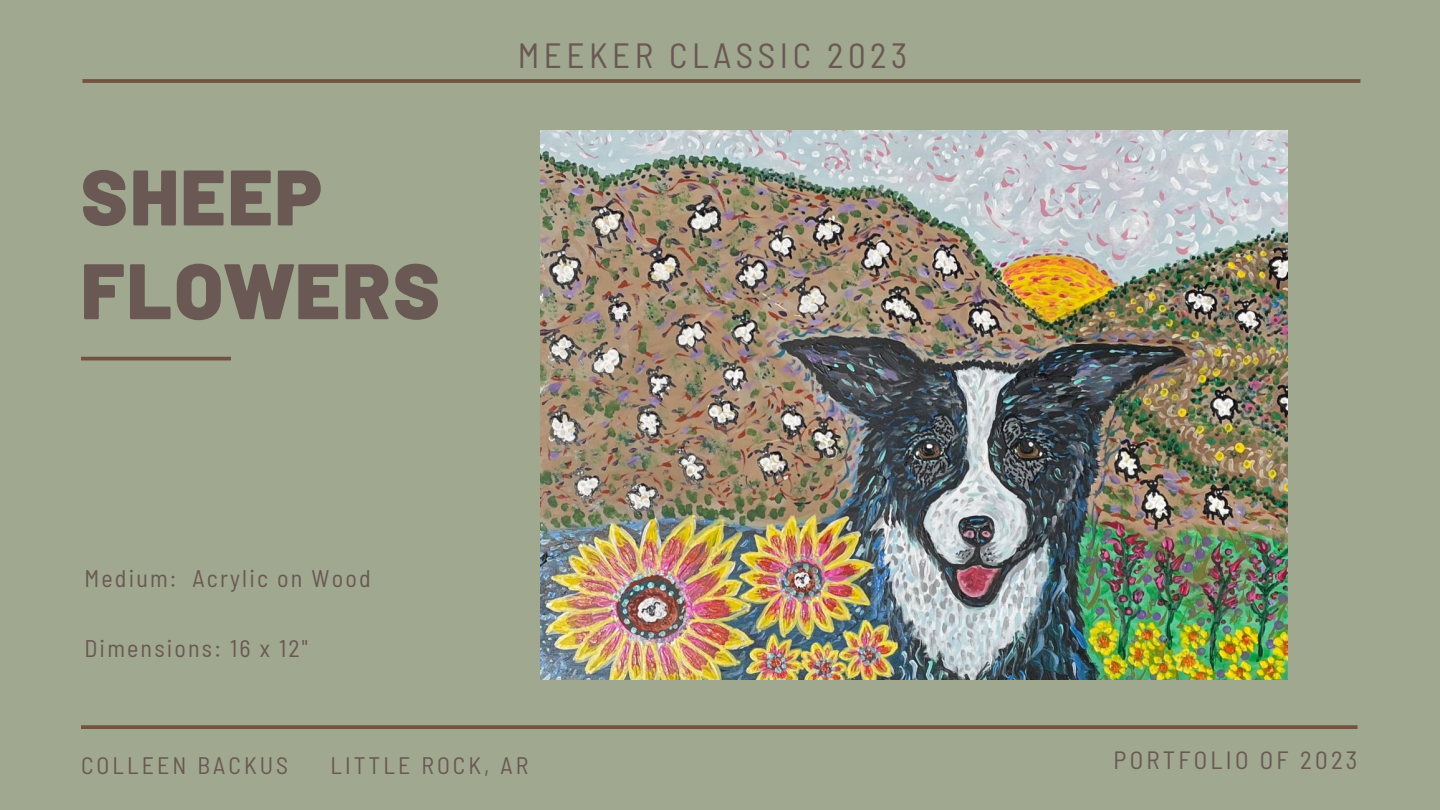
<style>
.page{position:relative;width:1440px;height:810px;background:#a0a88f}
.page>*{position:absolute;margin:0;border:0;box-sizing:border-box;transform-origin:0 0}
.t1{font:900 78.5px "Barlow";letter-spacing:.03em;color:#695853}
.t2{font:semi-condensed 35px "Barlow";letter-spacing:.13em;color:#695853}
.t3{font:semi-condensed 25px "Barlow";letter-spacing:.13em;color:#695853}
.t4{font:semi-condensed 24px "Barlow";letter-spacing:.09em;color:#695853}
.t5{font:semi-condensed 23.8px "Barlow";letter-spacing:.13em;color:#695853}
</style>
<div class="page">
<hr style="left:82px;top:79px;width:1278px;height:4px;background:#785c49">
<svg style="left:81px;top:725px;width:1277px;height:4px;background:#755744"></svg>
<img style="left:541px;top:130px;width:747px;height:550px">
<hr style="left:81px;top:357px;width:150px;height:3px;background:#735240">
<p class="t1" style="left:81px;top:147px;width:243px">SHEEP</p>
<p class="t1" style="left:81px;top:241px;width:361px">FLOWERS</p>
<p class="t2" style="left:518px;top:33px;width:391px">MEEKER CLASSIC 2023</p>
<p class="t4" style="left:84px;top:563px;width:288px">Medium: Acrylic on Wood</p>
<p class="t4" style="left:84px;top:633px;width:225px">Dimensions: 16 x 12"</p>
<p class="t5" style="left:81px;top:750px;width:209px">COLLEEN BACKUS</p>
<p class="t5" style="left:330px;top:750px;width:199px">LITTLE ROCK, AR</p>
<p class="t3" style="left:1114px;top:744px;width:245px">PORTFOLIO OF 2023</p>
</div>
